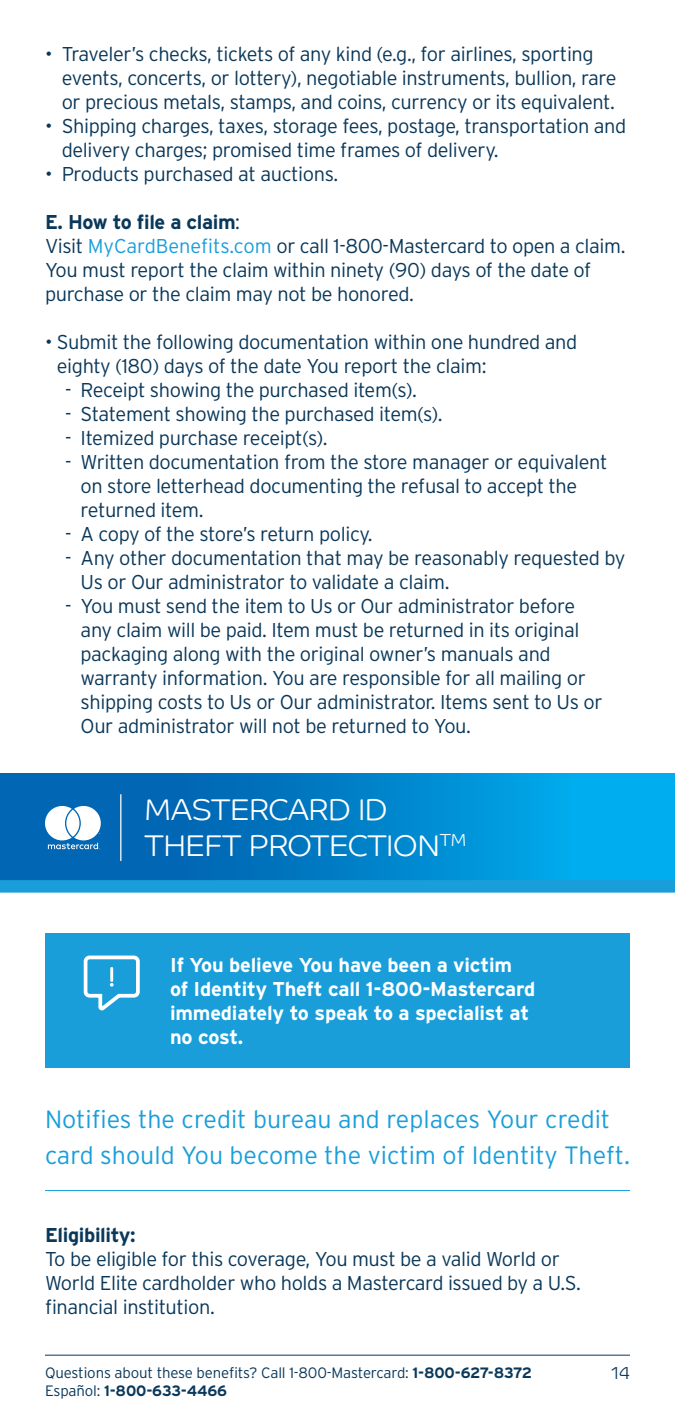
<style>
.page{position:relative;width:675px;height:1418px;background:#fff}
.page>*{position:absolute;margin:0;border:0;box-sizing:border-box;transform-origin:0 0}
.t1{font:30px/36px "Barclaycard Co Lt";color:#fff}
.t2{font:300 25px/36px "Interstate";color:#199eda}
.t3{font:300 20px/24px "Interstate";letter-spacing:-.02em;color:#0a385a}
.t4{font:700 20px/24px "Interstate";letter-spacing:-.01em;color:#fff}
.t5{font:700 20px "Interstate";letter-spacing:-.02em;color:#0a385a}
.t6{font:17.5px "Barclaycard Co Lt";color:#0a385a}
.t7{font:300 15px "Interstate";letter-spacing:-.01em;color:#0a385a}
.t8{font:700 15px "Interstate";letter-spacing:-.01em;color:#0a385a}
.s1{font-weight:700}
.s2{color:#199eda}
.s3{font-weight:300}
</style>
<div class="page">
<hr style="left:45px;top:1354px;width:585px;height:1px;background:#0a385a">
<hr style="left:45px;top:1190px;width:585px;height:1px;background:#199eda">
<div style="left:45px;top:933px;width:585px;height:134px;background:#199eda"></div>
<svg style="left:83px;top:955px;width:57px;height:56px"></svg>
<hr style="left:110px;top:967px;width:3px;height:14px;background:#fff">
<svg style="left:0;top:774px;width:675px;height:106px;background:#0084cb"></svg>
<div style="left:0;top:880px;width:675px;height:12px;background:#199eda"></div>
<hr style="left:120px;top:794px;width:1px;height:66px;background:#fff">
<svg style="left:45px;top:806px;width:56px;height:43px"></svg>
<p class="t3" style="left:62px;top:42px;width:556px;text-indent:-17px">• Traveler’s checks, tickets of any kind (e.g., for airlines, sporting events, concerts, or lottery), negotiable instruments, bullion, rare or precious metals, stamps, and coins, currency or its equivalent.</p>
<p class="t3" style="left:62px;top:114px;width:566px;text-indent:-17px">• Shipping charges, taxes, storage fees, postage, transportation and delivery charges; promised time frames of delivery.</p>
<p class="t3" style="left:45px;top:162px;width:295px">• Products purchased at auctions.</p>
<p class="t3" style="left:45px;top:210px;width:582px"><span class="s1">E. How to file a claim</span>:<br>Visit <span class="s2">MyCardBenefits.com</span> or call 1-800-Mastercard to open a claim.<br>You must report the claim within ninety (90) days of the date of purchase or the claim may not be honored.</p>
<p class="t3" style="left:57px;top:330px;width:522px;text-indent:-12px">• Submit the following documentation within one hundred and eighty (180) days of the date You report the claim:</p>
<p class="t3" style="left:65px;top:378px;width:354px">- Receipt showing the purchased item(s).</p>
<p class="t3" style="left:65px;top:402px;width:379px">- Statement showing the purchased item(s).</p>
<p class="t3" style="left:65px;top:426px;width:264px">- Itemized purchase receipt(s).</p>
<p class="t3" style="left:81px;top:450px;width:528px;text-indent:-16px">- Written documentation from the store manager or equivalent on store letterhead documenting the refusal to accept the returned item.</p>
<p class="t3" style="left:65px;top:522px;width:309px">- A copy of the store’s return policy.</p>
<p class="t3" style="left:81px;top:546px;width:546px;text-indent:-16px">- Any other documentation that may be reasonably requested by<br>Us or Our administrator to validate a claim.</p>
<p class="t3" style="left:81px;top:594px;width:523px;text-indent:-16px">- You must send the item to Us or Our administrator before any claim will be paid. Item must be returned in its original packaging along with the original owner’s manuals and warranty information. You are responsible for all mailing or shipping costs to Us or Our administrator. Items sent to Us or Our administrator will not be returned to You.</p>
<h1 class="t1" style="left:145px;top:791px;width:323px">MASTERCARD ID<br>THEFT PROTECTION<sup>TM</sup></h1>
<p class="t4" style="left:170px;top:952px;width:367px">If You believe You have been a victim<br>of Identity Theft call 1-800-Mastercard immediately to speak to a specialist at no cost.</p>
<p class="t2" style="left:45px;top:1100px;width:586px">Notifies the credit bureau and replaces Your credit card should You become the victim of Identity Theft.</p>
<p class="t5" style="left:45px;top:1223px;width:92px">Eligibility:</p>
<p class="t3" style="left:45px;top:1246px;width:537px">To be eligible for this coverage, You must be a valid World or<br>World Elite cardholder who holds a Mastercard issued by a U.S. financial institution.</p>
<p class="t7" style="left:45px;top:1364px;width:488px">Questions about these benefits? Call 1-800-Mastercard: <span class="s1">1-800-627-8372</span></p>
<p class="t6" style="left:611px;top:1362px;width:20px">14</p>
<p class="t8" style="left:45px;top:1382px;width:184px"><span class="s3">Español:</span> 1-800-633-4466</p>
</div>
